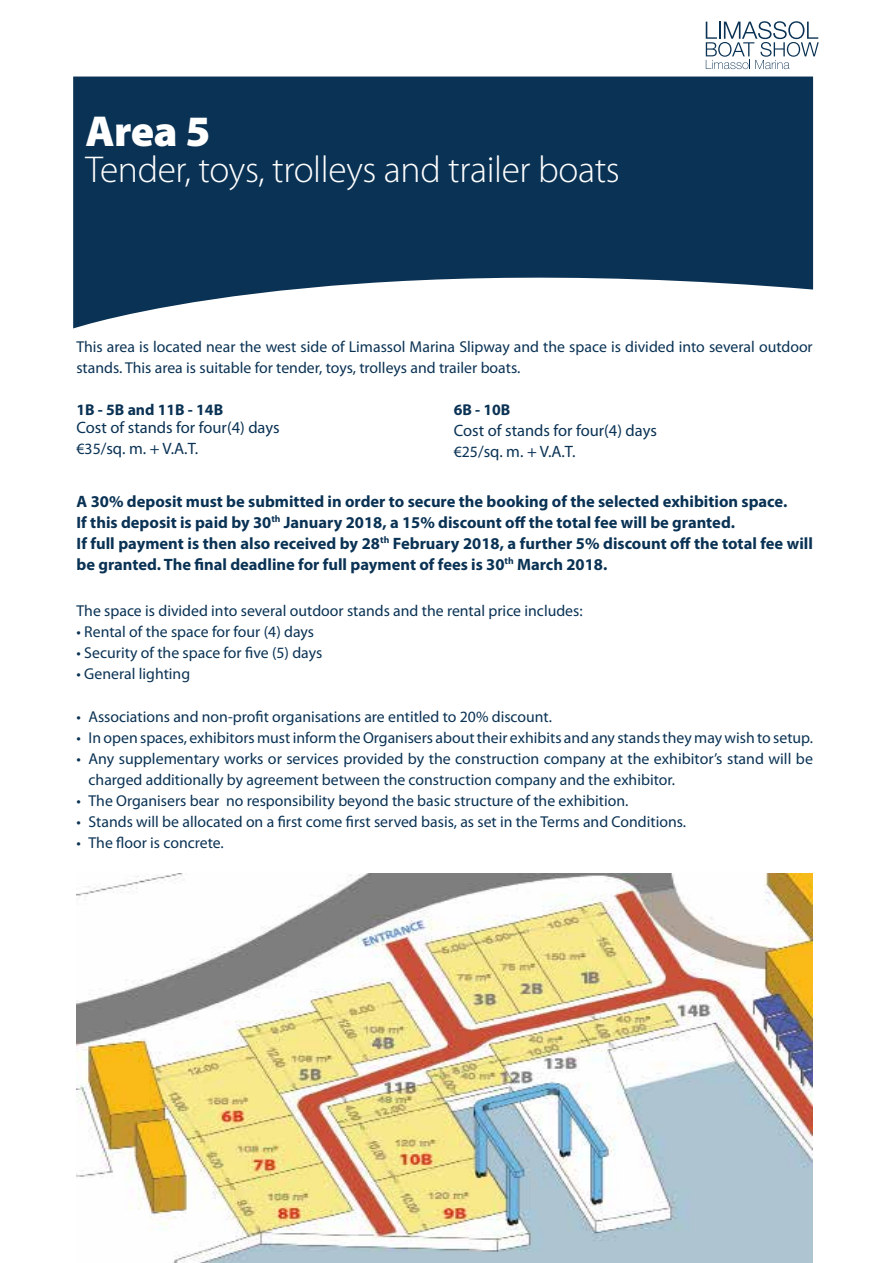
<style>
.page{position:relative;width:893px;height:1263px;background:#fff}
.page>*{position:absolute;margin:0;border:0;box-sizing:border-box;transform-origin:0 0}
.t1{font:900 43.5px "Myriad Pro";color:#fff}
.t2{font:300 37.5px "Myriad Pro";letter-spacing:-.01em;color:#fff}
.t3{font:700 16.5px/21px "Myriad Pro";color:#0a3254}
.t4{font:16.5px/21px "Myriad Pro";color:#0a3254}
.t5{font:15.75px/21px "Myriad Pro";color:#0a3254}
.t6{font:700 15.75px "Myriad Pro";color:#0a3254}
.s1{font-size:15.75px}
</style>
<div class="page">
<svg style="left:706px;top:21px;width:113px;height:48px"></svg>
<svg style="left:73px;top:77px;width:740px;height:251px;fill:#0a3254"></svg>
<img style="left:77px;top:874px;width:736px;height:389px">
<h1 class="t1" style="left:86px;top:102px;width:126px">Area 5</h1>
<h2 class="t2" style="left:86px;top:146px;width:536px">Tender, toys, trolleys and trailer boats</h2>
<p class="t5" style="left:76px;top:336px;width:738px">This area is located near the west side of Limassol Marina Slipway and the space is divided into several outdoor stands. This area is suitable for tender, toys, trolleys and trailer boats.</p>
<p class="t6" style="left:77px;top:400px;width:148px">1Β - 5Β and 11Β - 14Β</p>
<p class="t4" style="left:77px;top:417px;width:205px">Cost of stands for four(4) days <span class="s1">€35</span>/sq. m. + V.A.T.</p>
<p class="t6" style="left:454px;top:400px;width:58px">6Β - 10Β</p>
<p class="t4" style="left:454px;top:420px;width:205px">Cost of stands for four(4) days <span class="s1">€25</span>/sq. m. + V.A.T.</p>
<p class="t3" style="left:77px;top:490px;width:738px">A 30% deposit must be submitted in order to secure the booking of the selected exhibition space.<br>If this deposit is paid by 30<sup>th</sup> January 2018, a 15% discount off the total fee will be granted.<br>If full payment is then also received by 28<sup>th</sup> February 2018, a further 5% discount off the total fee will be granted. The final deadline for full payment of fees is 30<sup>th</sup> March 2018.</p>
<p class="t5" style="left:77px;top:600px;width:508px">The space is divided into several outdoor stands and the rental price includes:</p>
<p class="t5" style="left:77px;top:621px;width:239px">• Rental of the space for four (4) days</p>
<p class="t5" style="left:77px;top:642px;width:247px">• Security of the space for five (5) days</p>
<p class="t5" style="left:77px;top:663px;width:115px">• General lighting</p>
<p class="t5" style="left:77px;top:706px;width:477px">• Associations and non-profit organisations are entitled to 20% discount.</p>
<p class="t5" style="left:77px;top:727px;width:738px">• In open spaces, exhibitors must inform the Organisers about their exhibits and any stands they may wish to setup.</p>
<p class="t5" style="left:89px;top:748px;width:726px;text-indent:-12px">• Any supplementary works or services provided by the construction company at the exhibitor’s stand will be charged additionally by agreement between the construction company and the exhibitor.</p>
<p class="t5" style="left:77px;top:790px;width:553px">• The Organisers bear no responsibility beyond the basic structure of the exhibition.</p>
<p class="t5" style="left:77px;top:811px;width:611px">• Stands will be allocated on a first come first served basis, as set in the Terms and Conditions.</p>
<p class="t5" style="left:77px;top:832px;width:149px">• The floor is concrete.</p>
</div>
